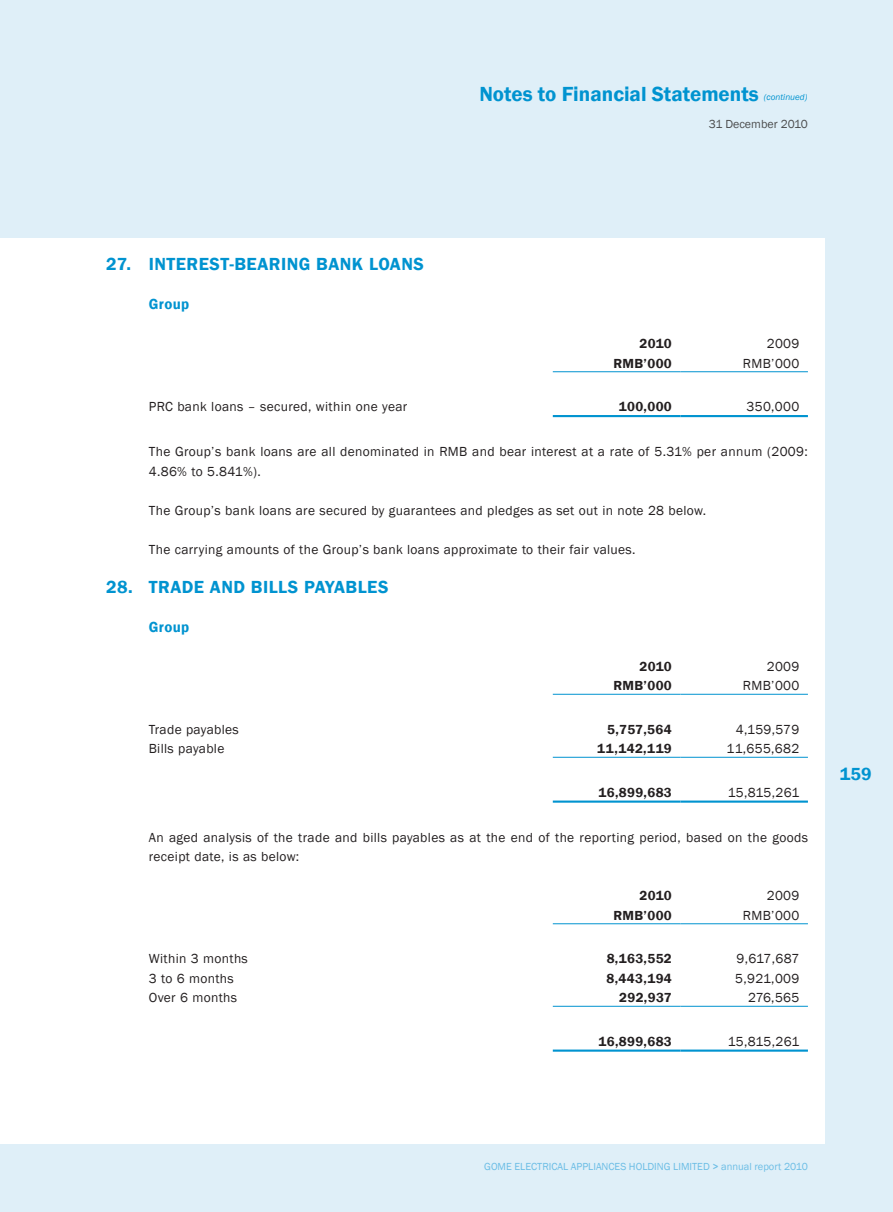
<style>
.page{position:relative;width:893px;height:1212px;background:#dfeff8}
.page>*{position:absolute;margin:0;border:0;box-sizing:border-box;transform-origin:0 0}
.t1{font:600 21px "Franklin Gothic";color:#0093d0}
.t2{font:600 18px "Franklin Gothic";letter-spacing:.025em;color:#0093d0}
.t3{font:600 15px "Franklin Gothic";letter-spacing:.025em;color:#0093d0}
.t4{font:13.5px/19.5px "Franklin Gothic";letter-spacing:.025em;color:#231f20}
.t5{font:600 13.5px "Franklin Gothic";letter-spacing:.025em;color:#231f20}
.t6{font:12px "Franklin Gothic";color:#4b4c4d}
.t7{font:10.5px "Franklin Gothic";color:#6bbde5}
.t8{font:italic 9px "Franklin Gothic";color:#0093d0}
.s1{font-weight:500}
</style>
<div class="page">
<div style="left:0;top:238px;width:825px;height:905px;background:#fff"></div>
<hr style="left:553px;top:371px;width:127px;height:1px;background:#0093d0">
<hr style="left:680px;top:371px;width:128px;height:1px;background:#0093d0">
<hr style="left:553px;top:415px;width:127px;height:2px;background:#0093d0">
<hr style="left:680px;top:415px;width:128px;height:2px;background:#0093d0">
<hr style="left:553px;top:694px;width:127px;height:1px;background:#0093d0">
<hr style="left:680px;top:694px;width:128px;height:1px;background:#0093d0">
<hr style="left:553px;top:757px;width:127px;height:1px;background:#0093d0">
<hr style="left:680px;top:757px;width:128px;height:1px;background:#0093d0">
<hr style="left:553px;top:800px;width:127px;height:3px;background:#0093d0">
<hr style="left:680px;top:800px;width:128px;height:3px;background:#0093d0">
<hr style="left:553px;top:923px;width:127px;height:1px;background:#0093d0">
<hr style="left:680px;top:923px;width:128px;height:1px;background:#0093d0">
<hr style="left:553px;top:1006px;width:127px;height:1px;background:#0093d0">
<hr style="left:680px;top:1006px;width:128px;height:1px;background:#0093d0">
<hr style="left:553px;top:1049px;width:127px;height:3px;background:#0093d0">
<hr style="left:680px;top:1049px;width:128px;height:3px;background:#0093d0">
<h1 class="t1" style="left:479px;top:81px;width:281px">Notes to Financial Statements</h1>
<p class="t8" style="left:764px;top:91px;width:45px">(continued)</p>
<p class="t6" style="left:709px;top:116px;width:101px">31 December 2010</p>
<h2 class="t2" style="left:106px;top:253px;width:319px">27. I NTEREST-BEARING BANK LOANS</h2>
<p class="t3" style="left:149px;top:295px;width:42px">Group</p>
<p class="t5" style="left:639px;top:335px;width:34px">2010</p>
<p class="t4" style="left:767px;top:334px;width:34px">2009</p>
<p class="t5" style="left:613px;top:355px;width:60px">RMB’000</p>
<p class="t4" style="left:743px;top:354px;width:58px">RMB’000</p>
<p class="t4" style="left:149px;top:397px;width:260px">PRC bank loans – secured, within one year</p>
<p class="t5" style="left:619px;top:398px;width:54px">100,000</p>
<p class="t4" style="left:746px;top:397px;width:54px">350,000</p>
<p class="t4" style="left:149px;top:442px;width:660px">The Group’s bank loans are all denominated in RMB and bear interest at a rate of 5.31% per annum (2009:<br>4.86% to 5.841%).</p>
<p class="t4" style="left:149px;top:501px;width:559px">The Group’s bank loans are secured by guarantees and pledges as set out in note 28 below.</p>
<p class="t4" style="left:149px;top:540px;width:488px">The carrying amounts of the Group’s bank loans approximate to their fair values.</p>
<h2 class="t2" style="left:106px;top:575px;width:284px">28. TRADE AND BILLS PAYABLES</h2>
<p class="t3" style="left:149px;top:617px;width:42px">Group</p>
<p class="t5" style="left:639px;top:658px;width:34px">2010</p>
<p class="t4" style="left:767px;top:657px;width:34px">2009</p>
<p class="t5" style="left:613px;top:677px;width:60px">RMB’000</p>
<p class="t4" style="left:743px;top:676px;width:58px">RMB’000</p>
<p class="t4" style="left:149px;top:720px;width:91px">Trade payables</p>
<p class="t5" style="left:607px;top:721px;width:66px">5,757,564</p>
<p class="t4" style="left:736px;top:720px;width:65px">4,159,579</p>
<p class="t4" style="left:149px;top:739px;width:77px">Bills payable</p>
<p class="t5" style="left:597px;top:740px;width:76px">11,142,119</p>
<p class="t4" style="left:727px;top:739px;width:74px">11,655,682</p>
<p class="t5" style="left:599px;top:784px;width:75px">16,899,683</p>
<p class="t4" style="left:728px;top:783px;width:73px">15,815,261</p>
<p class="t4" style="left:149px;top:828px;width:661px">An aged analysis of the trade and bills payables as at the end of the reporting period, based on the goods receipt date, is as below:</p>
<p class="t5" style="left:639px;top:887px;width:34px">2010</p>
<p class="t4" style="left:767px;top:886px;width:34px">2009</p>
<p class="t5" style="left:613px;top:907px;width:60px">RMB’000</p>
<p class="t4" style="left:743px;top:906px;width:58px">RMB’000</p>
<p class="t4" style="left:149px;top:949px;width:101px">Within 3 months</p>
<p class="t5" style="left:607px;top:950px;width:67px">8,163,552</p>
<p class="t4" style="left:737px;top:949px;width:64px">9,617,687</p>
<p class="t4" style="left:149px;top:969px;width:86px">3 to 6 months</p>
<p class="t5" style="left:606px;top:970px;width:67px">8,443,194</p>
<p class="t4" style="left:735px;top:969px;width:66px">5,921,009</p>
<p class="t4" style="left:149px;top:988px;width:90px">Over 6 months</p>
<p class="t5" style="left:619px;top:989px;width:54px">292,937</p>
<p class="t4" style="left:748px;top:988px;width:53px">276,565</p>
<p class="t5" style="left:599px;top:1033px;width:75px">16,899,683</p>
<p class="t4" style="left:728px;top:1032px;width:73px">15,815,261</p>
<h2 class="t2" style="left:840px;top:763px;width:33px">159</h2>
<p class="t7" style="left:484px;top:1160px;width:325px">GOME ELECTRICAL APPLIANCES HOLDING LIMITED <span class="s1">&gt;</span> annual report 2010</p>
</div>
